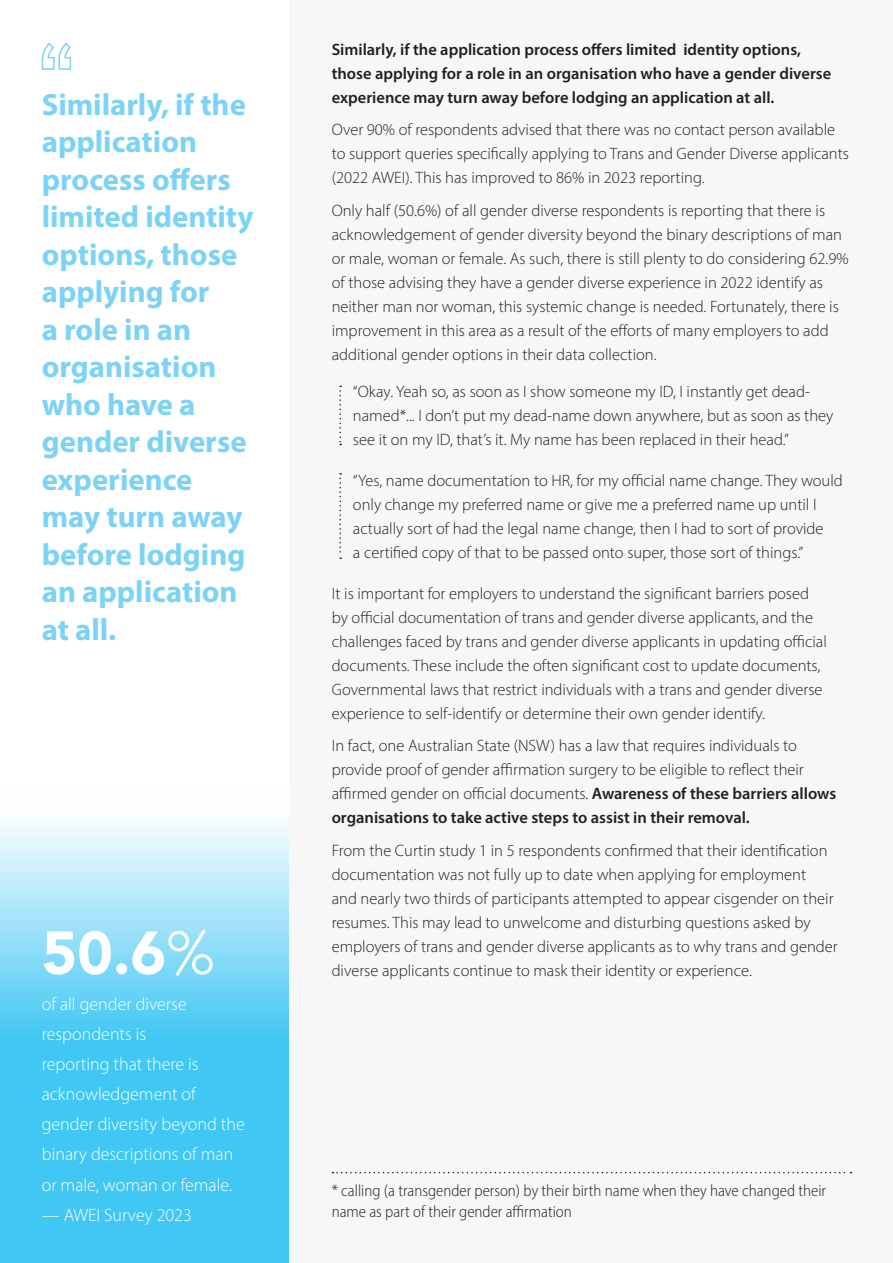
<style>
.page{position:relative;width:893px;height:1263px;background:#fff}
.page>*{position:absolute;margin:0;border:0;box-sizing:border-box;transform-origin:0 0}
.t1{font:900 60px "Avenir";color:#fff}
.t2{font:700 30.75px/37.5px "Myriad Pro";color:#7cd3f6}
.t3{font:300 18px/30px "Myriad Pro";color:#fff}
.Basic{font:300 16.5px/24px "Myriad Pro";color:#231f20}
.Basic-2{font:600 16.5px/24px "Myriad Pro";color:#231f20}
.Basic-3{font:300 semi-condensed 16.5px/21px "Myriad Pro";color:#231f20}
.s1{font-family:"Avenir LT";font-weight:300}
.s2{font-weight:600}
</style>
<div class="page">
<svg style="left:0;top:823px;width:289px;height:380px;background:#73d5f6"></svg>
<div style="left:0;top:1203px;width:289px;height:60px;background:#40c7f4"></div>
<div style="left:289px;top:0;width:604px;height:1263px;background:#f7f7f8"></div>
<svg style="left:41px;top:42px;width:31px;height:28px"></svg>
<svg style="left:339px;top:386px;width:2px;height:59px"></svg>
<svg style="left:339px;top:473px;width:2px;height:86px"></svg>
<svg style="left:332px;top:1172px;width:519px;height:1px"></svg>
<p class="t2" style="left:42px;top:85px;width:213px">Similarly, if the application process offers limited identity options, those applying for<br>a role in an organisation who have a gender diverse experience may turn away before lodging an application at all.</p>
<p class="t1" style="left:42px;top:917px;width:175px">50.6<span class="s1">%</span></p>
<p class="t3" style="left:42px;top:989px;width:205px">of all gender diverse respondents is<br>reporting that there is acknowledgement of gender diversity beyond the binary descriptions of man or male, woman or female.</p>
<p class="t3" style="left:42px;top:1199px;width:152px">— AWEI Survey 2023</p>
<p class="Basic-2" style="left:332px;top:37px;width:501px">Similarly, if the application process offers limited identity options, those applying for a role in an organisation who have a gender diverse experience may turn away before lodging an application at all.</p>
<p class="Basic" style="left:332px;top:118px;width:519px">Over 90% of respondents advised that there was no contact person available to support queries specifically applying to Trans and Gender Diverse applicants (2022 AWEI). This has improved to 86% in 2023 reporting.</p>
<p class="Basic" style="left:332px;top:198px;width:518px">Only half (50.6%) of all gender diverse respondents is reporting that there is acknowledgement of gender diversity beyond the binary descriptions of man or male, woman or female. As such, there is still plenty to do considering 62.9% of those advising they have a gender diverse experience in 2022 identify as neither man nor woman, this systemic change is needed. Fortunately, there is improvement in this area as a result of the efforts of many employers to add additional gender options in their data collection.</p>
<p class="Basic" style="left:353px;top:379px;width:482px">“Okay. Yeah so, as soon as I show someone my ID, I instantly get dead&shy;named*... I don’t put my dead-name down anywhere, but as soon as they see it on my ID, that’s it. My name has been replaced in their head.”</p>
<p class="Basic" style="left:353px;top:468px;width:491px">“Yes, name documentation to HR, for my official name change. They would only change my preferred name or give me a preferred name up until I actually sort of had the legal name change, then I had to sort of provide<br>a certified copy of that to be passed onto super, those sort of things.”</p>
<p class="Basic" style="left:332px;top:581px;width:497px">It is important for employers to understand the significant barriers posed by official documentation of trans and gender diverse applicants, and the challenges faced by trans and gender diverse applicants in updating official documents. These include the often significant cost to update documents, Governmental laws that restrict individuals with a trans and gender diverse experience to self-identify or determine their own gender identify.</p>
<p class="Basic" style="left:332px;top:734px;width:506px">In fact, one Australian State (NSW) has a law that requires individuals to provide proof of gender affirmation surgery to be eligible to reflect their affirmed gender on official documents. <span class="s2">Awareness of these barriers allows organisations to take active steps to assist in their removal.</span></p>
<p class="Basic" style="left:332px;top:838px;width:507px">From the Curtin study 1 in 5 respondents confirmed that their identification documentation was not fully up to date when applying for employment<br>and nearly two thirds of participants attempted to appear cisgender on their resumes. This may lead to unwelcome and disturbing questions asked by employers of trans and gender diverse applicants as to why trans and gender diverse applicants continue to mask their identity or experience.</p>
<p class="Basic-3" style="left:332px;top:1180px;width:496px">* calling (a transgender person) by their birth name when they have changed their name as part of their gender affirmation</p>
</div>
